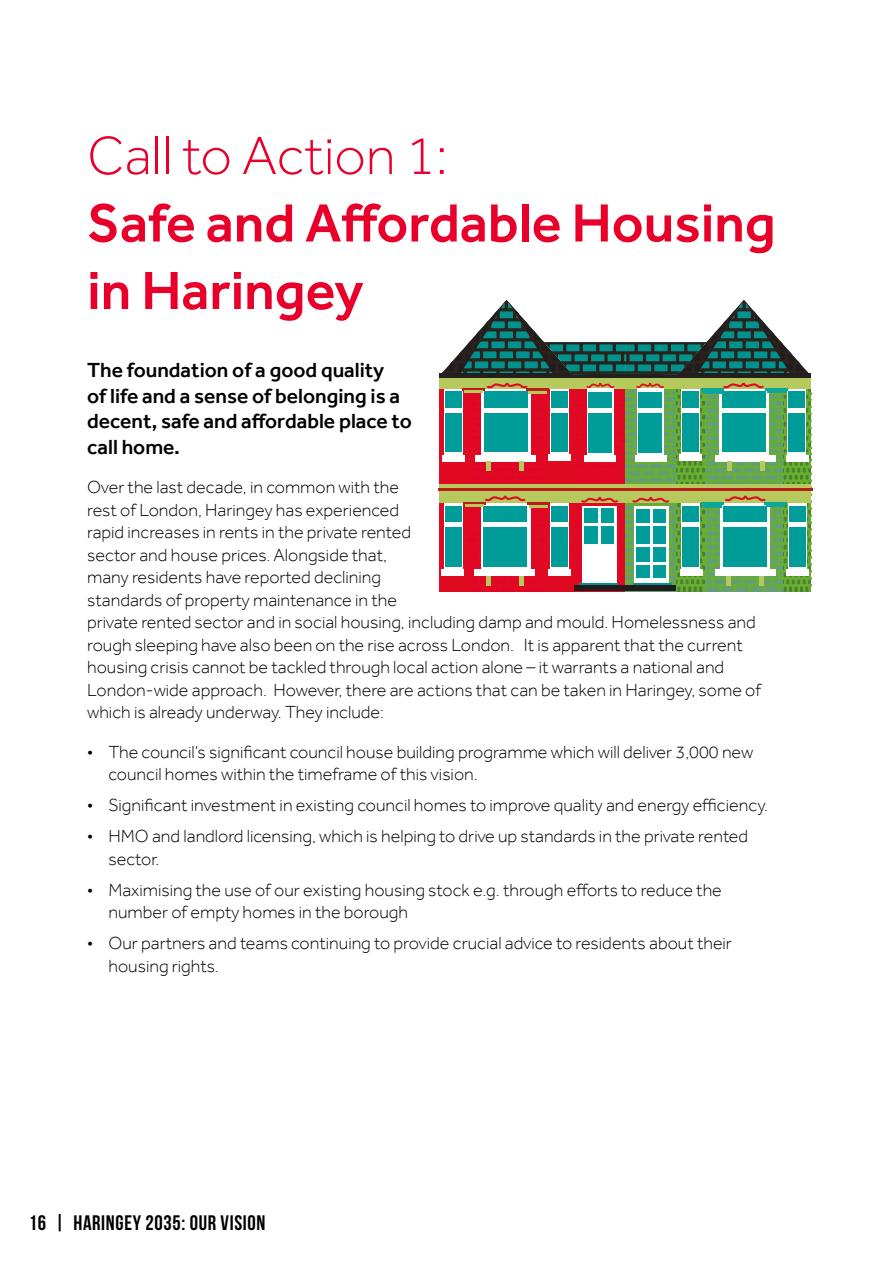
<style>
.page{position:relative;width:893px;height:1263px;background:#fff}
.page>*{position:absolute;margin:0;border:0;box-sizing:border-box;transform-origin:0 0}
.t1{font:500 55.5px "Effra";color:#e8002a}
.t2{font:300 55.5px "Effra";color:#e8002a}
.t3{font:500 21px/25.5px "Effra";color:#000}
.t4{font:21px "Bebas Neue";letter-spacing:.03em;color:#000}
.t5{font:300 18px/22.5px "Effra";color:#000}
</style>
<div class="page">
<hr style="left:438px;top:489px;width:187px;height:2px;background:#b91d18">
<hr style="left:625px;top:489px;width:187px;height:2px;background:#b91d18">
<svg style="left:439px;top:300px;width:372px;height:292px"></svg>
<div style="left:637px;top:388px;width:26px;height:67px;background:linear-gradient(to right,#fff,#fff)"></div>
<div style="left:639px;top:392px;width:23px;height:61px;background:#009c99"></div>
<div style="left:635px;top:455px;width:32px;height:7px;background:#fff"></div>
<hr style="left:638px;top:409px;width:25px;height:4px;background:#fff">
<p class="t2" style="left:87px;top:124px;width:362px">Call to Action 1:</p>
<p class="t1" style="left:87px;top:190px;width:690px">Safe and Affordable Housing</p>
<h1 class="t1" style="left:87px;top:257px;width:278px">in Haringey</h1>
<p class="t3" style="left:87px;top:357px;width:314px">The foundation of a good quality of life and a sense of belonging is a</p>
<p class="t3" style="left:87px;top:408px;width:326px">decent, safe and affordable place to</p>
<p class="t3" style="left:87px;top:433px;width:94px">call home.</p>
<p class="t5" style="left:87px;top:476px;width:325px">Over the last decade, in common with the rest of London, Haringey has experienced rapid increases in rents in the private rented sector and house prices. Alongside that, many residents have reported declining</p>
<p class="t5" style="left:87px;top:588px;width:675px">standards of property maintenance in the<br>private rented sector and in social housing, including damp and mould. Homelessness and rough sleeping have also been on the rise across London. It is apparent that the current housing crisis cannot be tackled through local action alone – it warrants a national and London-wide approach. However, there are actions that can be taken in Haringey, some of which is already underway. They include:</p>
<p class="t5" style="left:108px;top:740px;width:646px;text-indent:-21px">• The council’s significant council house building programme which will deliver 3,000 new council homes within the timeframe of this vision.</p>
<p class="t5" style="left:87px;top:794px;width:682px">• Significant investment in existing council homes to improve quality and energy efficiency.</p>
<p class="t5" style="left:108px;top:825px;width:641px;text-indent:-21px">• HMO and landlord licensing, which is helping to drive up standards in the private rented sector.</p>
<p class="t5" style="left:108px;top:878px;width:615px;text-indent:-21px">• Maximising the use of our existing housing stock e.g. through efforts to reduce the number of empty homes in the borough</p>
<p class="t5" style="left:108px;top:932px;width:625px;text-indent:-21px">• Our partners and teams continuing to provide crucial advice to residents about their housing rights.</p>
<p class="t4" style="left:29px;top:1211px;width:238px">16 | HARINGEY 2035: OUR VISION</p>
</div>
